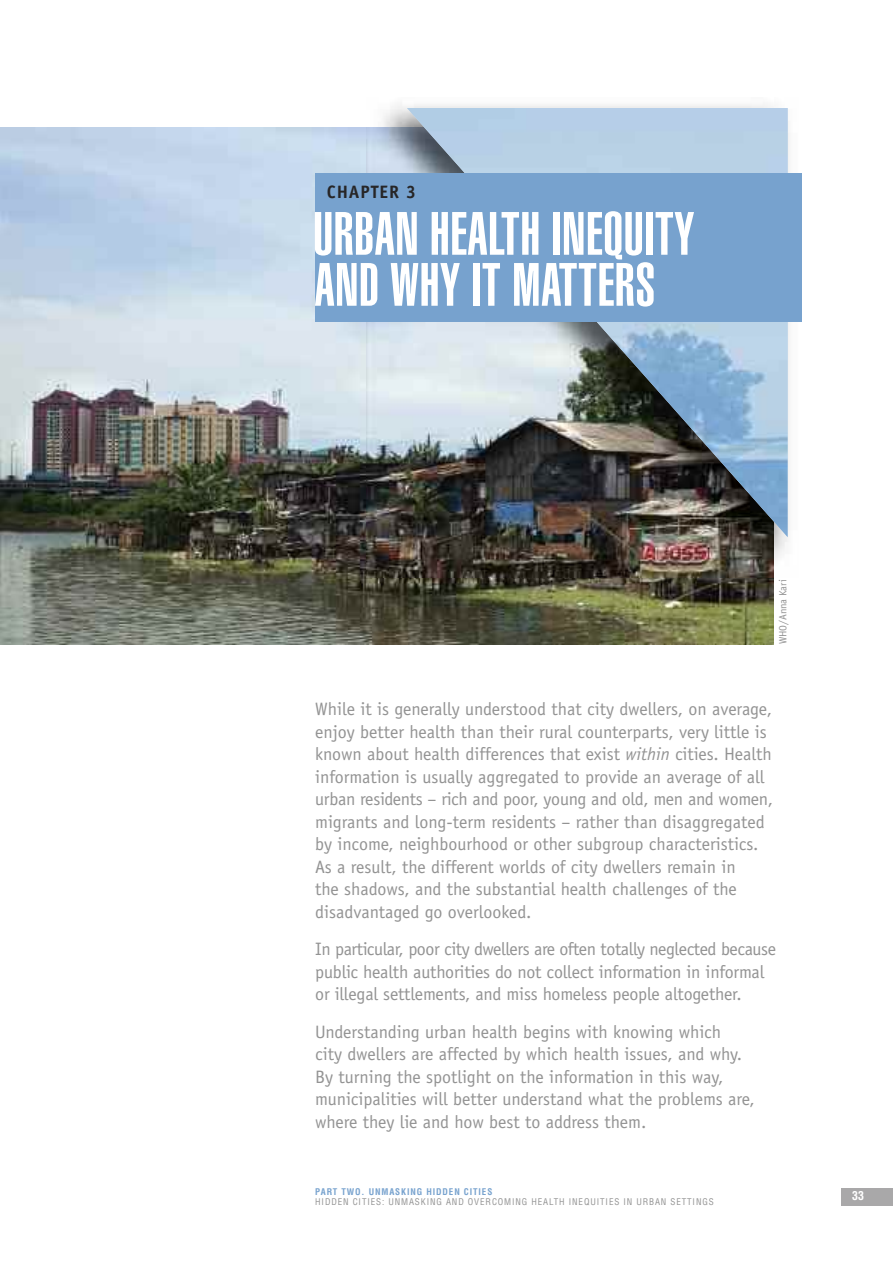
<style>
.page{position:relative;width:893px;height:1263px;background:#fff}
.page>*{position:absolute;margin:0;border:0;box-sizing:border-box;transform-origin:0 0}
.t1{font:900 extra-condensed 60px/51px "Helvetica";letter-spacing:.01em;color:#fff}
.t2{font:18px/22.5px "Officina Sans";color:#939393}
.t3{font:700 18px "Officina Sans";letter-spacing:.05em;color:#272627}
.t4{font:700 condensed 12px "Helvetica";color:#fff}
.t5{font:10.5px "Officina Sans";color:#939393}
.t6{font:condensed 9px "Helvetica";letter-spacing:.1em;color:#939393}
.t7{font:700 condensed 9px "Helvetica";letter-spacing:.1em;color:#77a2ce}
.s1{font-style:italic}
</style>
<div class="page">
<img style="left:0;top:128px;width:773px;height:516px">
<div style="left:841px;top:1188px;width:52px;height:18px;background:#a9a8a9"></div>
<img style="left:366px;top:104px;width:432px;height:474px">
<img style="left:407px;top:108px;width:381px;height:429px">
<div style="left:315px;top:173px;width:486px;height:148px;background:#77a2ce"></div>
<p class="t3" style="left:327px;top:185px;width:91px">CHAPTER 3</p>
<h1 class="t1" style="left:313px;top:212px;width:383px">URBAN HEALTH INEQUITY<br>AND WHY IT MATTERS</h1>
<p class="t5" style="left:779px;top:644px;width:66px;rotate:-90deg">WHO/Anna Kari</p>
<p class="t2" style="left:315px;top:699px;width:460px">While it is generally understood that city dwellers, on average, enjoy better health than their rural counterparts, very little is known about health differences that exist <span class="s1">within</span> cities. Health information is usually aggregated to provide an average of all urban residents – rich and poor, young and old, men and women, migrants and long-term residents – rather than disaggregated by income, neighbourhood or other subgroup characteristics.<br>As a result, the different worlds of city dwellers remain in<br>the shadows, and the substantial health challenges of the disadvantaged go overlooked.</p>
<p class="t2" style="left:315px;top:939px;width:462px">In particular, poor city dwellers are often totally neglected because public health authorities do not collect information in informal or illegal settlements, and miss homeless people altogether.</p>
<p class="t2" style="left:315px;top:1022px;width:441px">Understanding urban health begins with knowing which<br>city dwellers are affected by which health issues, and why.<br>By turning the spotlight on the information in this way, municipalities will better understand what the problems are, where they lie and how best to address them.</p>
<p class="t7" style="left:315px;top:1186px;width:179px">PART TWO. UNMASKING HIDDEN CITIES</p>
<p class="t6" style="left:315px;top:1197px;width:400px">HIDDEN CITIES: UNMASKING AND OVERCOMING HEALTH INEQUITIES IN URBAN SETTINGS</p>
<p class="t4" style="left:852px;top:1189px;width:13px">33</p>
</div>
